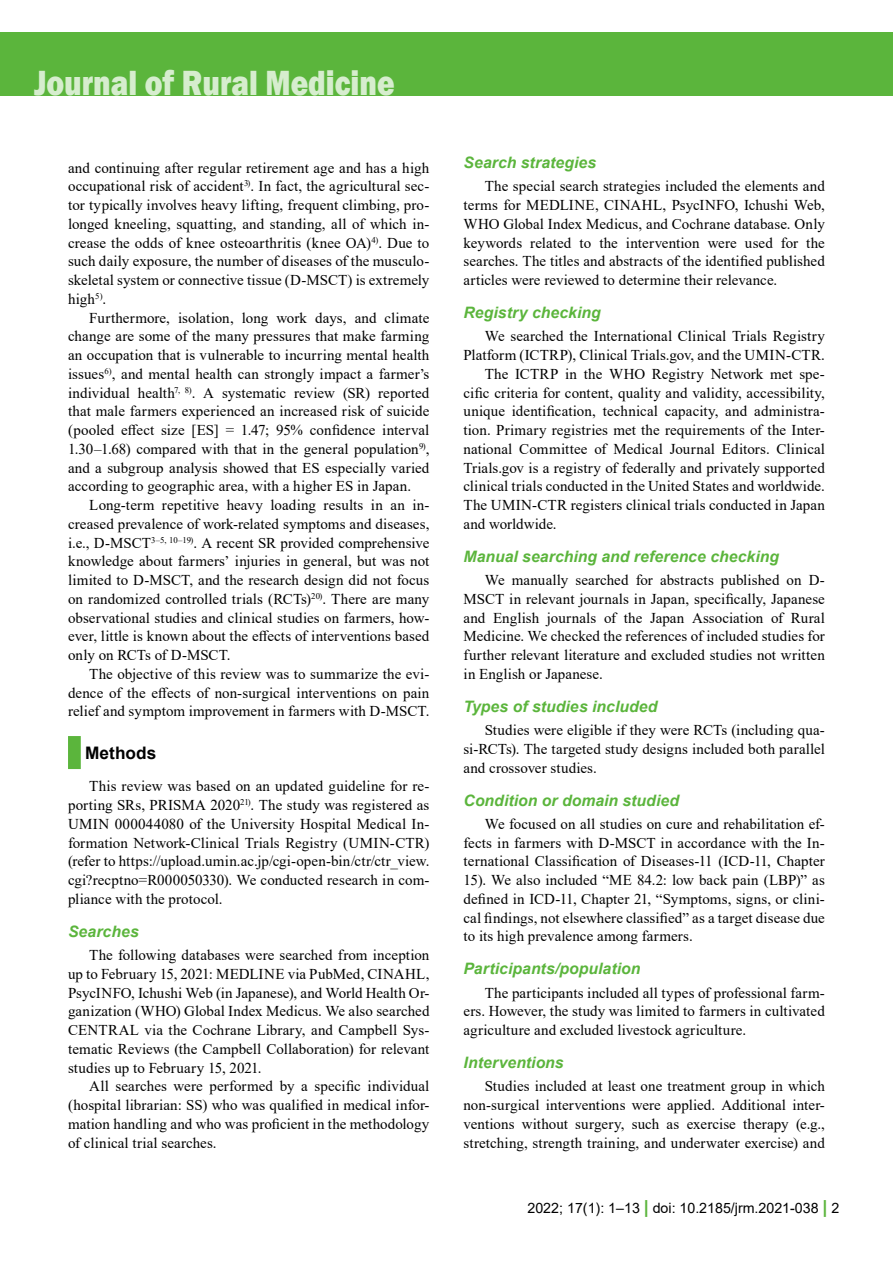
<style>
.page{position:relative;width:893px;height:1263px;background:#fff}
.page>*{position:absolute;margin:0;border:0;box-sizing:border-box;transform-origin:0 0}
.t1{font:800 36px "Franklin Gothic";color:#d6edce;scale:.83 1}
.t2{font:700 17.25px "Arial";letter-spacing:.005em;color:#000}
.t3{font:italic 700 15.75px "Arial";letter-spacing:.005em;color:#5bb53c}
.t4{font:15px/18.8px "Times New Roman";letter-spacing:.005em;color:#000;text-align:justify}
.t5{font:14.25px "Arial";color:#000}
.s1{font-weight:700;font-size:18px;color:#5bb53c}
</style>
<div class="page">
<div style="left:0;top:32px;width:893px;height:64px;background:#5bb53c"></div>
<div style="left:68px;top:736px;width:13px;height:33px;background:#5bb53c"></div>
<h1 class="t1" style="left:34px;top:59px;width:436px">Journal of Rural Medicine</h1>
<p class="t4" style="left:68px;top:158px;width:363px">and continuing after regular retirement age and has a high occupational risk of accident<sup>3)</sup>. In fact, the agricultural sec&shy;tor typically involves heavy lifting, frequent climbing, pro&shy;longed kneeling, squatting, and standing, all of which in&shy;crease the odds of knee osteoarthritis (knee OA)<sup>4)</sup>. Due to such daily exposure, the number of diseases of the musculo&shy;skeletal system or connective tissue (D-MSCT) is extremely high<sup>5)</sup>.</p>
<p class="t4" style="left:68px;top:308px;width:363px;text-indent:21px">Furthermore, isolation, long work days, and climate change are some of the many pressures that make farming an occupation that is vulnerable to incurring mental health issues<sup>6)</sup>, and mental health can strongly impact a farmer’s individual health<sup>7,</sup> <sup>8)</sup>. A systematic review (SR) reported that male farmers experienced an increased risk of suicide (pooled effect size [ES] = 1.47; 95% confidence interval 1.30–1.68) compared with that in the general population<sup>9)</sup>, and a subgroup analysis showed that ES especially varied according to geographic area, with a higher ES in Japan.</p>
<p class="t4" style="left:68px;top:495px;width:363px;text-indent:21px">Long-term repetitive heavy loading results in an in&shy;creased prevalence of work-related symptoms and diseases, i.e., D-MSCT<sup>3–5,</sup> <sup>10–19)</sup>. A recent SR provided comprehensive knowledge about farmers’ injuries in general, but was not limited to D-MSCT, and the research design did not focus on randomized controlled trials (RCTs)<sup>20)</sup>. There are many observational studies and clinical studies on farmers, how&shy;ever, little is known about the effects of interventions based only on RCTs of D-MSCT.</p>
<p class="t4" style="left:68px;top:664px;width:363px;text-indent:21px">The objective of this review was to summarize the evi&shy;dence of the effects of non-surgical interventions on pain relief and symptom improvement in farmers with D-MSCT.</p>
<p class="t2" style="left:85px;top:741px;width:73px">Methods</p>
<p class="t4" style="left:68px;top:776px;width:363px;text-indent:21px">This review was based on an updated guideline for re&shy;porting SRs, PRISMA 2020<sup>21)</sup>. The study was registered as UMIN 000044080 of the University Hospital Medical In&shy;formation Network-Clinical Trials Registry (UMIN-CTR) (refer to https://upload.umin.ac.jp/cgi-open-bin/ctr/ctr_view. cgi?recptno=R000050330). We conducted research in com&shy;pliance with the protocol.</p>
<p class="t3" style="left:68px;top:921px;width:72px">Searches</p>
<p class="t4" style="left:68px;top:945px;width:363px;text-indent:21px">The following databases were searched from inception up to February 15, 2021: MEDLINE via PubMed, CINAHL, PsycINFO, Ichushi Web (in Japanese), and World Health Or&shy;ganization (WHO) Global Index Medicus. We also searched CENTRAL via the Cochrane Library, and Campbell Sys&shy;tematic Reviews (the Campbell Collaboration) for relevant studies up to February 15, 2021.</p>
<p class="t4" style="left:68px;top:1076px;width:363px;text-indent:21px">All searches were performed by a specific individual (hospital librarian: SS) who was qualified in medical infor&shy;mation handling and who was proficient in the methodology of clinical trial searches.</p>
<p class="t3" style="left:463px;top:152px;width:134px">Search strategies</p>
<p class="t4" style="left:463px;top:176px;width:363px;text-indent:21px">The special search strategies included the elements and terms for MEDLINE, CINAHL, PsycINFO, Ichushi Web, WHO Global Index Medicus, and Cochrane database. Only keywords related to the intervention were used for the searches. The titles and abstracts of the identified published articles were reviewed to determine their relevance.</p>
<p class="t3" style="left:463px;top:302px;width:139px">Registry checking</p>
<p class="t4" style="left:485px;top:326px;width:342px">We searched the International Clinical Trials Registry</p>
<p class="t4" style="left:463px;top:345px;width:363px">Platform (ICTRP), Clinical Trials.gov, and the UMIN-CTR.</p>
<p class="t4" style="left:485px;top:364px;width:342px">The ICTRP in the WHO Registry Network met spe-</p>
<p class="t4" style="left:463px;top:383px;width:363px">cific criteria for content, quality and validity, accessibility,</p>
<p class="t4" style="left:463px;top:401px;width:363px">unique identification, technical capacity, and administra-</p>
<p class="t4" style="left:463px;top:420px;width:363px">tion. Primary registries met the requirements of the Inter-</p>
<p class="t4" style="left:463px;top:439px;width:363px">national Committee of Medical Journal Editors. Clinical</p>
<p class="t4" style="left:463px;top:458px;width:363px">Trials.gov is a registry of federally and privately supported</p>
<p class="t4" style="left:463px;top:476px;width:363px">clinical trials conducted in the United States and worldwide.</p>
<p class="t4" style="left:463px;top:495px;width:363px">The UMIN-CTR registers clinical trials conducted in Japan</p>
<p class="t4" style="left:463px;top:514px;width:95px">and worldwide.</p>
<p class="t3" style="left:463px;top:546px;width:317px">Manual searching and reference checking</p>
<p class="t4" style="left:463px;top:570px;width:363px;text-indent:21px">We manually searched for abstracts published on D-MSCT in relevant journals in Japan, specifically, Japanese and English journals of the Japan Association of Rural Medicine. We checked the references of included studies for further relevant literature and excluded studies not written in English or Japanese.</p>
<p class="t3" style="left:463px;top:696px;width:195px">Types of studies included</p>
<p class="t4" style="left:463px;top:720px;width:363px;text-indent:21px">Studies were eligible if they were RCTs (including qua&shy;si-RCTs). The targeted study designs included both parallel and crossover studies.</p>
<p class="t3" style="left:463px;top:789px;width:217px">Condition or domain studied</p>
<p class="t4" style="left:463px;top:814px;width:363px;text-indent:21px">We focused on all studies on cure and rehabilitation ef&shy;fects in farmers with D-MSCT in accordance with the In&shy;ternational Classification of Diseases-11 (ICD-11, Chapter 15). We also included “ME 84.2: low back pain (LBP)” as defined in ICD-11, Chapter 21, “Symptoms, signs, or clini&shy;cal findings, not elsewhere classified” as a target disease due to its high prevalence among farmers.</p>
<p class="t3" style="left:463px;top:958px;width:178px">Participants/population</p>
<p class="t4" style="left:463px;top:983px;width:363px;text-indent:21px">The participants included all types of professional farm&shy;ers. However, the study was limited to farmers in cultivated agriculture and excluded livestock agriculture.</p>
<p class="t3" style="left:463px;top:1052px;width:102px">Interventions</p>
<p class="t4" style="left:463px;top:1076px;width:363px;text-indent:21px">Studies included at least one treatment group in which non-surgical interventions were applied. Additional inter&shy;ventions without surgery, such as exercise therapy (e.g., stretching, strength training, and underwater exercise) and</p>
<p class="t5" style="left:527px;top:1198px;width:313px">2022; 17(1): 1–13 <span class="s1">|</span> doi: 10.2185/jrm.2021-038 <span class="s1">|</span> 2</p>
</div>
